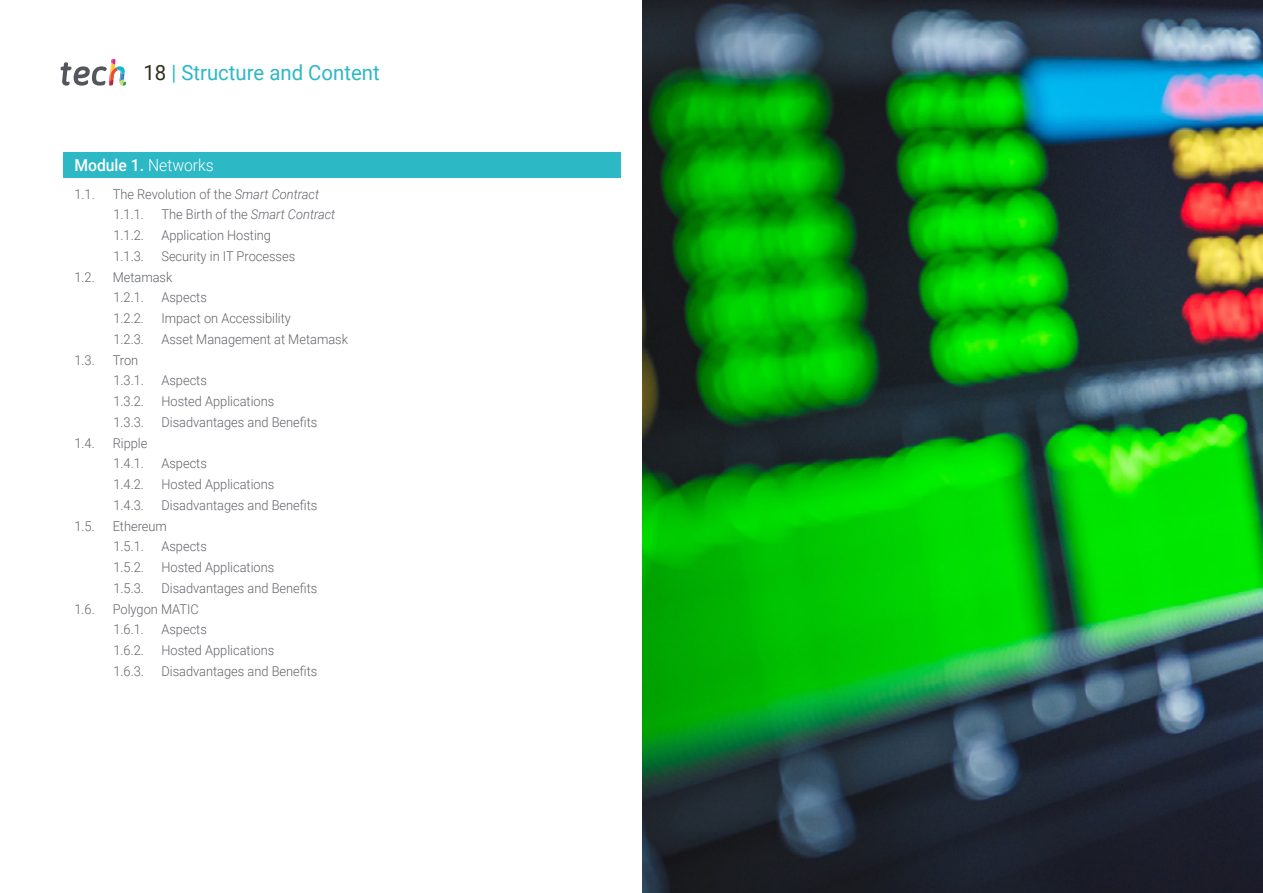
<style>
.page{position:relative;width:1263px;height:893px;background:#fff}
.page>*{position:absolute;margin:0;border:0;box-sizing:border-box;transform-origin:0 0}
.t1{font:21px "Roboto";color:#2db8c5}
.t2{font:500 16.5px "Roboto";color:#fff;scale:.95 1}
.t3{font:300 13.5px/20.7px "Roboto";color:#61646a;scale:.95 1}
.s1{color:#312e20}
.s2{font-weight:300}
.s3{font-style:italic}
</style>
<div class="page">
<div style="left:63px;top:153px;width:558px;height:25px;background:#2db8c5"></div>
<svg style="left:61px;top:59px;width:65px;height:27px"></svg>
<img style="left:642px;top:0;width:621px;height:893px">
<h1 class="t1" style="left:144px;top:57px;width:238px"><span class="s1">18</span> | Structure and Content</h1>
<p class="t2" style="left:74px;top:154px;width:148px">Module 1. <span class="s2">Networks</span></p>
<p class="t3" style="left:74px;top:183px;width:23px">1.1.</p>
<p class="t3" style="left:113px;top:183px;width:219px">The Revolution of the <span class="s3">Smart Contract<br></span>1.1.1.</p>
<p class="t3" style="left:161px;top:204px;width:184px">The Birth of the <span class="s3">Smart Contract</span></p>
<p class="t3" style="left:113px;top:224px;width:34px">1.1.2.</p>
<p class="t3" style="left:161px;top:224px;width:117px">Application Hosting</p>
<p class="t3" style="left:113px;top:245px;width:34px">1.1.3.</p>
<p class="t3" style="left:161px;top:245px;width:142px">Security in IT Processes</p>
<p class="t3" style="left:74px;top:266px;width:23px">1.2.</p>
<p class="t3" style="left:113px;top:266px;width:64px">Metamask<br>1.2.1.</p>
<p class="t3" style="left:161px;top:287px;width:49px">Aspects</p>
<p class="t3" style="left:113px;top:307px;width:34px">1.2.2.</p>
<p class="t3" style="left:161px;top:307px;width:138px">Impact on Accessibility</p>
<p class="t3" style="left:113px;top:328px;width:34px">1.2.3.</p>
<p class="t3" style="left:161px;top:328px;width:198px">Asset Management at Metamask</p>
<p class="t3" style="left:74px;top:349px;width:23px">1.3.</p>
<p class="t3" style="left:113px;top:349px;width:34px">Tron<br>1.3.1.</p>
<p class="t3" style="left:161px;top:370px;width:49px">Aspects</p>
<p class="t3" style="left:113px;top:390px;width:34px">1.3.2.</p>
<p class="t3" style="left:161px;top:390px;width:120px">Hosted Applications</p>
<p class="t3" style="left:113px;top:411px;width:34px">1.3.3.</p>
<p class="t3" style="left:161px;top:411px;width:166px">Disadvantages and Benefits</p>
<p class="t3" style="left:74px;top:432px;width:23px">1.4.</p>
<p class="t3" style="left:113px;top:432px;width:38px">Ripple<br>1.4.1.</p>
<p class="t3" style="left:161px;top:453px;width:49px">Aspects</p>
<p class="t3" style="left:113px;top:473px;width:34px">1.4.2.</p>
<p class="t3" style="left:161px;top:473px;width:120px">Hosted Applications</p>
<p class="t3" style="left:113px;top:494px;width:34px">1.4.3.</p>
<p class="t3" style="left:161px;top:494px;width:166px">Disadvantages and Benefits</p>
<p class="t3" style="left:74px;top:515px;width:23px">1.5.</p>
<p class="t3" style="left:113px;top:515px;width:59px">Ethereum<br>1.5.1.</p>
<p class="t3" style="left:161px;top:536px;width:49px">Aspects</p>
<p class="t3" style="left:113px;top:556px;width:34px">1.5.2.</p>
<p class="t3" style="left:161px;top:556px;width:120px">Hosted Applications</p>
<p class="t3" style="left:113px;top:577px;width:34px">1.5.3.</p>
<p class="t3" style="left:161px;top:577px;width:166px">Disadvantages and Benefits</p>
<p class="t3" style="left:74px;top:598px;width:23px">1.6.</p>
<p class="t3" style="left:113px;top:598px;width:92px">Polygon MATIC<br>1.6.1.</p>
<p class="t3" style="left:161px;top:619px;width:49px">Aspects</p>
<p class="t3" style="left:113px;top:639px;width:34px">1.6.2.</p>
<p class="t3" style="left:161px;top:639px;width:120px">Hosted Applications</p>
<p class="t3" style="left:113px;top:660px;width:34px">1.6.3.</p>
<p class="t3" style="left:161px;top:660px;width:166px">Disadvantages and Benefits</p>
</div>
